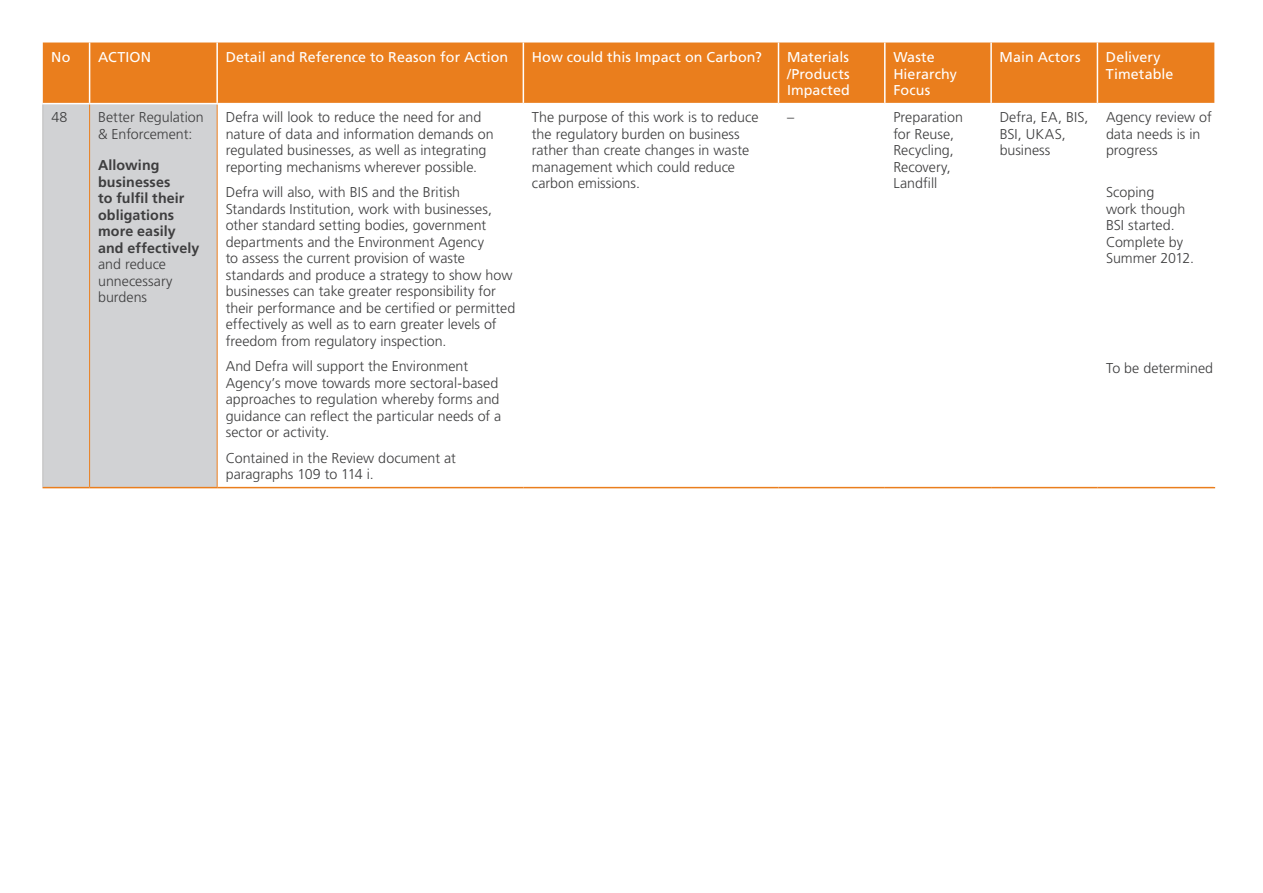
<style>
.page{position:relative;width:1263px;height:893px;background:#fff}
.page>*{position:absolute;margin:0;border:0;box-sizing:border-box;transform-origin:0 0}
.t1{font:300 14.25px/16.5px "Frutiger";color:#3e3e3f}
.t2{font:14.25px/16.5px "Frutiger";letter-spacing:.005em;color:#fff}
.t3{font:700 14.25px/16.5px "Frutiger";letter-spacing:.005em;color:#3e3e3f}
</style>
<div class="page">
<div style="left:43px;top:43px;width:1171px;height:60px;background:#ea7e1d"></div>
<div style="left:44px;top:104px;width:173px;height:383px;background:#d1d2d4"></div>
<hr style="left:89px;top:104px;width:1px;height:383px;background:#ea7e1d">
<hr style="left:43px;top:487px;width:47px;height:1px;background:#ea7e1d">
<hr style="left:90px;top:487px;width:127px;height:1px;background:#ea7e1d">
<hr style="left:217px;top:487px;width:306px;height:1px;background:#ea7e1d">
<hr style="left:523px;top:487px;width:255px;height:1px;background:#ea7e1d">
<hr style="left:778px;top:487px;width:107px;height:1px;background:#ea7e1d">
<hr style="left:885px;top:487px;width:106px;height:1px;background:#ea7e1d">
<hr style="left:991px;top:487px;width:106px;height:1px;background:#ea7e1d">
<hr style="left:1097px;top:487px;width:118px;height:1px;background:#ea7e1d">
<hr style="left:89px;top:43px;width:1px;height:60px;background:#fff">
<hr style="left:216px;top:43px;width:2px;height:60px;background:#fff">
<hr style="left:523px;top:43px;width:1px;height:60px;background:#fff">
<hr style="left:778px;top:43px;width:1px;height:60px;background:#fff">
<hr style="left:884px;top:43px;width:1px;height:60px;background:#fff">
<hr style="left:990px;top:43px;width:2px;height:60px;background:#fff">
<hr style="left:1097px;top:43px;width:1px;height:60px;background:#fff">
<hr style="left:43px;top:104px;width:1px;height:383px;background:#bfbebe">
<hr style="left:217px;top:104px;width:1px;height:383px;background:#ea7e1d">
<p class="t2" style="left:51px;top:49px;width:21px">No</p>
<p class="t2" style="left:98px;top:49px;width:55px">ACTION</p>
<p class="t2" style="left:226px;top:49px;width:284px">Detail and Reference to Reason for Action</p>
<p class="t2" style="left:532px;top:49px;width:231px">How could this Impact on Carbon?</p>
<p class="t2" style="left:787px;top:49px;width:64px;text-align:justify">Materials /Products Impacted</p>
<p class="t2" style="left:893px;top:49px;width:65px">Waste<br>Hierarchy<br>Focus</p>
<p class="t2" style="left:1000px;top:49px;width:82px">Main Actors</p>
<p class="t2" style="left:1106px;top:49px;width:69px">Delivery<br>Timetable</p>
<p class="t1" style="left:51px;top:109px;width:18px">48</p>
<p class="t1" style="left:98px;top:109px;width:107px">Better Regulation &amp; Enforcement:</p>
<p class="t3" style="left:98px;top:157px;width:103px">Allowing businesses<br>to fulfil their obligations more easily and effectively</p>
<p class="t1" style="left:98px;top:256px;width:76px">and reduce unnecessary burdens</p>
<p class="t1" style="left:226px;top:109px;width:269px">Defra will look to reduce the need for and nature of data and information demands on regulated businesses, as well as integrating reporting mechanisms wherever possible.</p>
<p class="t1" style="left:226px;top:184px;width:291px">Defra will also, with BIS and the British Standards Institution, work with businesses, other standard setting bodies, government departments and the Environment Agency<br>to assess the current provision of waste standards and produce a strategy to show how businesses can take greater responsibility for their performance and be certified or permitted effectively as well as to earn greater levels of freedom from regulatory inspection.</p>
<p class="t1" style="left:226px;top:358px;width:277px">And Defra will support the Environment Agency’s move towards more sectoral-based approaches to regulation whereby forms and guidance can reflect the particular needs of a sector or activity.</p>
<p class="t1" style="left:226px;top:449px;width:232px">Contained in the Review document at paragraphs 109 to 114 i.</p>
<p class="t1" style="left:532px;top:109px;width:228px">The purpose of this work is to reduce the regulatory burden on business rather than create changes in waste management which could reduce carbon emissions.</p>
<p class="t1" style="left:787px;top:109px;width:9px">–</p>
<p class="t1" style="left:893px;top:109px;width:71px">Preparation for Reuse,<br>Recycling,<br>Recovery,<br>Landfill</p>
<p class="t1" style="left:1000px;top:109px;width:90px">Defra, EA, BIS,<br>BSI, UKAS, business</p>
<p class="t1" style="left:1106px;top:109px;width:107px">Agency review of data needs is in progress</p>
<p class="t1" style="left:1106px;top:184px;width:90px">Scoping<br>work though<br>BSI started.<br>Complete by<br>Summer 2012.</p>
<p class="t1" style="left:1106px;top:360px;width:109px">To be determined</p>
</div>
